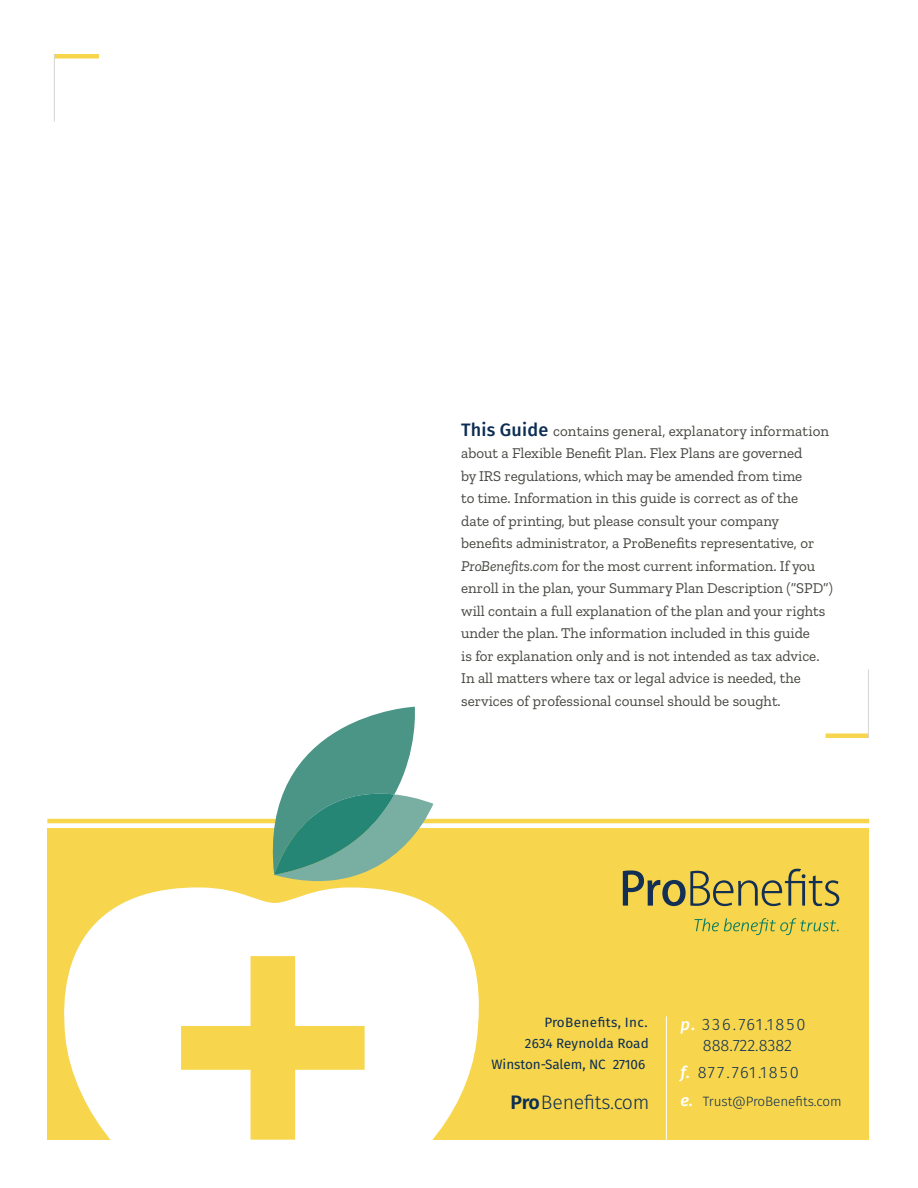
<style>
.page{position:relative;width:918px;height:1188px;background:#fff}
.page>*{position:absolute;margin:0;border:0;box-sizing:border-box;transform-origin:0 0}
.t1{font:300 19.5px "Fira Sans";letter-spacing:-.01em;color:#0d2e53}
.t2{font:300 16.5px/21px "Fira Sans";letter-spacing:.02em;color:#0d2e53;text-align:center}
.t3{font:300 16.5px "Fira Sans";letter-spacing:.12em;color:#0d2e53}
.t4{font:15px/22.5px "Zilla Slab";color:#464641}
.t5{font:13.5px/21px "Fira Sans";color:#0d2e53;text-align:right}
.t6{font:300 13.5px "Fira Sans";color:#0d2e53}
.s1{font-family:"Fira Sans";font-weight:500;font-size:18px;color:#0d2e53}
.s2{font-style:italic}
.s3{font-weight:600}
.s4{font-weight:500;font-style:italic;color:#fff}
.s5{font-weight:500;font-style:italic;font-size:16.5px;color:#fff}
</style>
<div class="page">
<hr style="left:47px;top:819px;width:822px;height:4px;background:#f7d54c">
<div style="left:47px;top:829px;width:822px;height:311px;background:#f7d54c"></div>
<svg style="left:64px;top:887px;width:415px;height:253px;background:#fdf8e4"></svg>
<svg style="left:181px;top:956px;width:184px;height:184px"></svg>
<svg style="left:257px;top:707px;width:176px;height:174px"></svg>
<svg style="left:623px;top:868px;width:216px;height:38px"></svg>
<svg style="left:694px;top:918px;width:145px;height:17px"></svg>
<hr style="left:666px;top:1016px;width:1px;height:127px;background:#fff">
<div style="left:826px;top:733px;width:43px;height:5px;background:#f7d54c"></div>
<hr style="left:868px;top:669px;width:1px;height:69px;background:#d4d5d2">
<div style="left:54px;top:54px;width:45px;height:5px;background:#f7d54c"></div>
<hr style="left:54px;top:54px;width:1px;height:68px;background:#d4d5d2">
<p class="t4" style="left:461px;top:420px;width:373px"><span class="s1">This Guide</span> contains general, explanatory information about a Flexible Benefit Plan. Flex Plans are governed<br>by IRS regulations, which may be amended from time<br>to time. Information in this guide is correct as of the<br>date of printing, but please consult your company benefits administrator, a ProBenefits representative, or <span class="s2">ProBenefits.com</span> for the most current information. If you enroll in the plan, your Summary Plan Description (“SPD”) will contain a full explanation of the plan and your rights under the plan. The information included in this guide<br>is for explanation only and is not intended as tax advice.<br>In all matters where tax or legal advice is needed, the services of professional counsel should be sought.</p>
<p class="t5" style="left:491px;top:1012px;width:159px">ProBenefits, Inc.<br>2634 Reynolda Road<br>Winston-Salem, NC 27106</p>
<h1 class="t1" style="left:511px;top:1091px;width:140px"><span class="s3">Pro</span>Benefits.com</h1>
<p class="t2" style="left:680px;top:1014px;width:127px"><span class="s4">p.</span> 336.761.1850<br>888.722.8382</p>
<p class="t3" style="left:680px;top:1063px;width:120px"><span class="s4">f.</span> 877.761.1850</p>
<p class="t6" style="left:680px;top:1093px;width:163px"><span class="s5">e.</span> Trust@ProBenefits.com</p>
</div>
